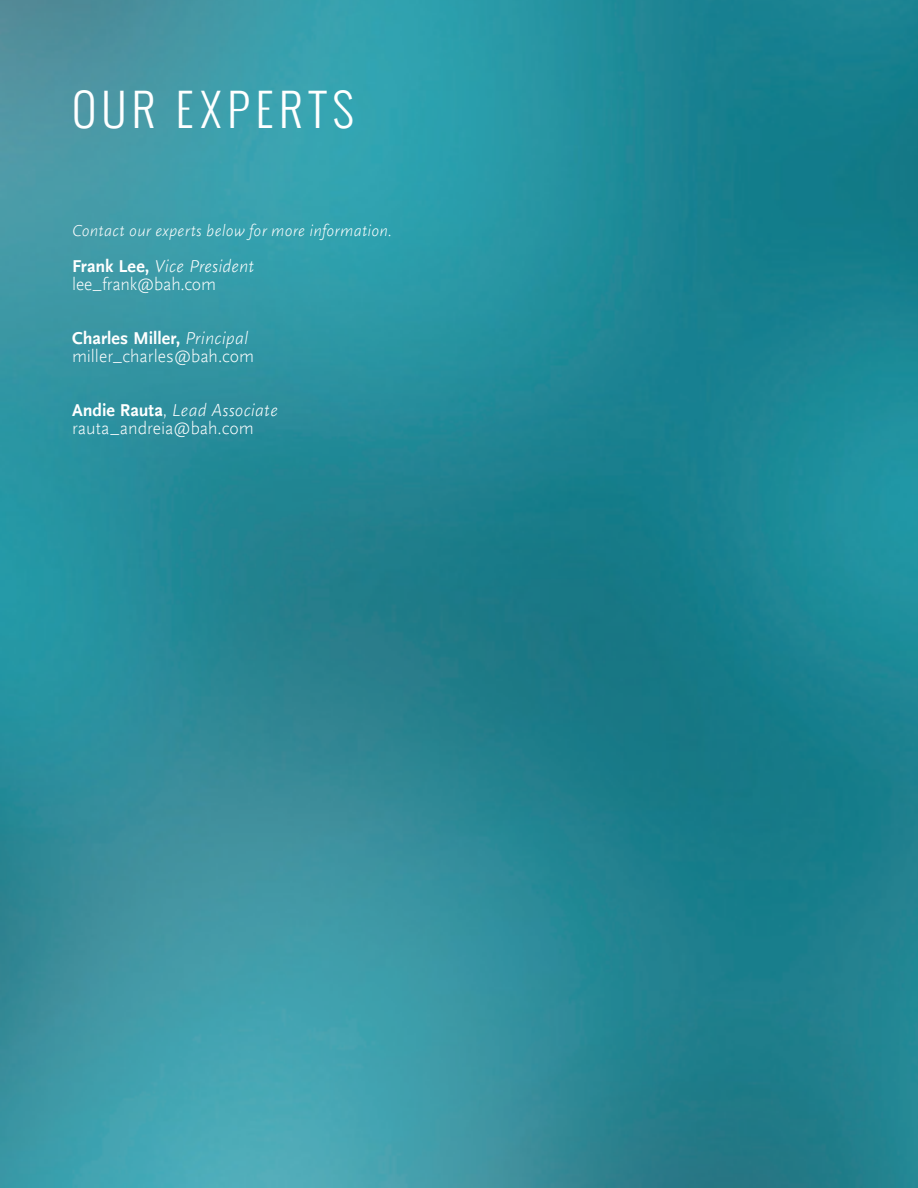
<style>
.page{position:relative;width:918px;height:1188px;background:#fff}
.page>*{position:absolute;margin:0;border:0;box-sizing:border-box;transform-origin:0 0}
.t1{font:300 45px "Oswald";letter-spacing:.135em;color:#fff}
.t2{font:300 18px/18px "Scala Sans Offc";letter-spacing:-.005em;color:#fff}
.t3{font:italic 300 16.5px "Scala Sans Offc";letter-spacing:.01em;color:#fff}
.s1{font-weight:700}
.s2{font-style:italic}
</style>
<div class="page">
<img style="left:0;top:0;width:918px;height:1188px">
<h1 class="t1" style="left:72px;top:76px;width:283px">OUR EXPERTS</h1>
<p class="t3" style="left:72px;top:221px;width:322px">Contact our experts below for more information.</p>
<p class="t2" style="left:72px;top:257px;width:184px"><span class="s1">Frank Lee,</span> <span class="s2">Vice President </span>lee_frank@bah.com</p>
<p class="t2" style="left:72px;top:329px;width:184px"><span class="s1">Charles Miller,</span> <span class="s2">Principal </span>miller_charles@bah.com</p>
<p class="t2" style="left:72px;top:401px;width:208px"><span class="s1">Andie Rauta</span>, <span class="s2">Lead Associate </span>rauta_andreia@bah.com</p>
</div>
